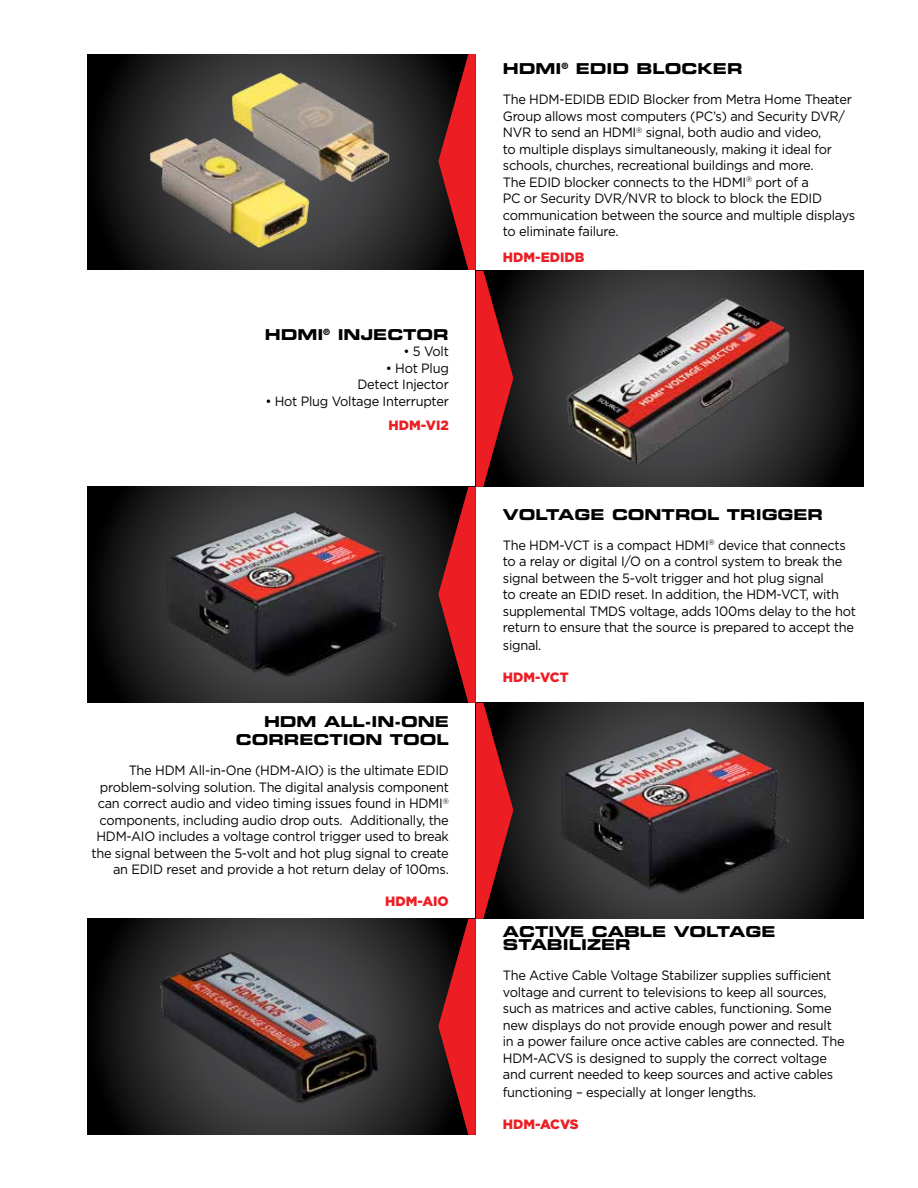
<style>
.page{position:relative;width:918px;height:1188px;background:#fff}
.page>*{position:absolute;margin:0;border:0;box-sizing:border-box;transform-origin:0 0}
.t1{font:15px/13.5px "Eurostile Bold Extended Two";color:#000}
.t2{font:13.5px/16.5px "Gotham";letter-spacing:-.02em;color:#000;scale:.95 1}
.t3{font:900 13.5px "Gotham";color:#ed1d24}
</style>
<div class="page">
<svg style="left:88px;top:54px;width:350px;height:216px;background:#1b1b1b"></svg>
<svg style="left:513px;top:271px;width:351px;height:216px;background:#1f1f1f"></svg>
<svg style="left:88px;top:487px;width:350px;height:216px;background:#202021"></svg>
<svg style="left:88px;top:919px;width:350px;height:216px;background:#212122"></svg>
<svg style="left:513px;top:703px;width:351px;height:216px;background:#1d1d1e"></svg>
<img style="left:126px;top:69px;width:287px;height:186px">
<img style="left:558px;top:289px;width:237px;height:179px">
<img style="left:161px;top:510px;width:241px;height:169px">
<img style="left:547px;top:721px;width:258px;height:179px">
<img style="left:155px;top:942px;width:228px;height:169px">
<svg style="left:438px;top:54px;width:75px;height:1081px"></svg>
<p class="t1" style="left:265px;top:327px;width:186px">HDMI<sup>®</sup> INJECTOR</p>
<p class="t2" style="left:403px;top:343px;width:49px">• 5 Volt</p>
<p class="t2" style="left:358px;top:359px;width:98px;text-align:right">• Hot Plug<br>Detect Injector</p>
<p class="t2" style="left:265px;top:392px;width:195px">• Hot Plug Voltage Interrupter</p>
<p class="t3" style="left:388px;top:417px;width:62px">HDM-VI2</p>
<p class="t1" style="left:236px;top:713px;width:215px;line-height:18px;text-align:right">HDM ALL-IN-ONE<br>CORRECTION TOOL</p>
<p class="t2" style="left:91px;top:762px;width:378px;text-align:right">The HDM All-in-One (HDM-AIO) is the ultimate EDID problem-solving solution. The digital analysis component can correct audio and video timing issues found in HDMI<sup>® </sup>components, including audio drop outs. Additionally, the HDM-AIO includes a voltage control trigger used to break the signal between the 5-volt and hot plug signal to create an EDID reset and provide a hot return delay of 100ms.</p>
<p class="t3" style="left:385px;top:893px;width:65px">HDM-AIO</p>
<p class="t1" style="left:503px;top:62px;width:241px">HDMI<sup>®</sup> EDID BLOCKER</p>
<p class="t2" style="left:503px;top:91px;width:372px">The HDM-EDIDB EDID Blocker from Metra Home Theater Group allows most computers (PC’s) and Security DVR/ NVR to send an HDMI<sup>®</sup> signal, both audio and video,<br>to multiple displays simultaneously, making it ideal for schools, churches, recreational buildings and more.<br>The EDID blocker connects to the HDMI<sup>®</sup> port of a<br>PC or Security DVR/NVR to block to block the EDID communication between the source and multiple displays to eliminate failure.</p>
<p class="t3" style="left:503px;top:249px;width:83px">HDM-EDIDB</p>
<p class="t1" style="left:503px;top:507px;width:322px">VOLTAGE CONTROL TRIGGER</p>
<p class="t2" style="left:503px;top:536px;width:373px">The HDM-VCT is a compact HDMI<sup>®</sup> device that connects to a relay or digital I/O on a control system to break the signal between the 5-volt trigger and hot plug signal<br>to create an EDID reset. In addition, the HDM-VCT, with supplemental TMDS voltage, adds 100ms delay to the hot return to ensure that the source is prepared to accept the</p>
<p class="t2" style="left:503px;top:637px;width:42px">signal.</p>
<p class="t3" style="left:503px;top:669px;width:67px">HDM-VCT</p>
<p class="t1" style="left:503px;top:924px;width:274px">ACTIVE CABLE VOLTAGE<br>STABILIZER</p>
<p class="t2" style="left:503px;top:967px;width:361px">The Active Cable Voltage Stabilizer supplies sufficient voltage and current to televisions to keep all sources, such as matrices and active cables, functioning. Some new displays do not provide enough power and result in a power failure once active cables are connected. The HDM-ACVS is designed to supply the correct voltage and current needed to keep sources and active cables</p>
<p class="t2" style="left:503px;top:1084px;width:268px">functioning – especially at longer lengths.</p>
<p class="t3" style="left:503px;top:1116px;width:77px">HDM-ACVS</p>
</div>
